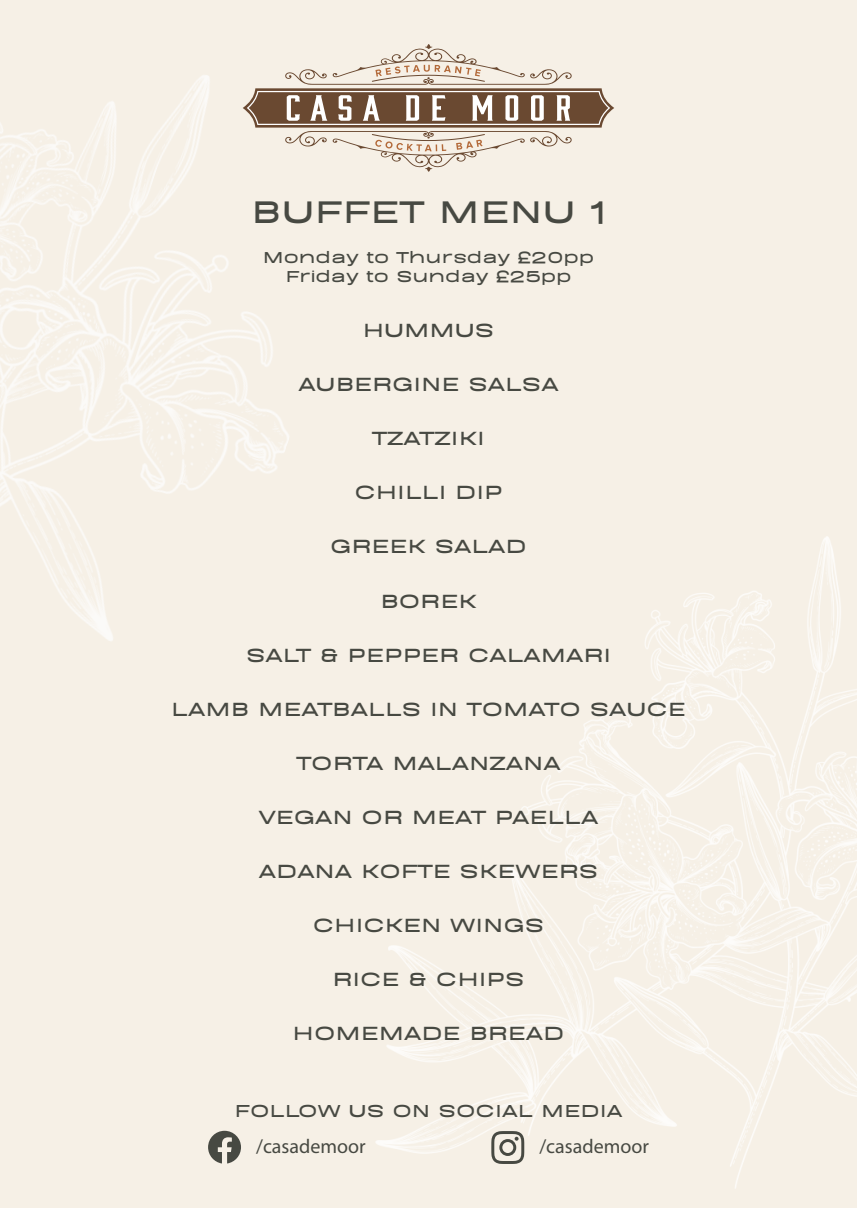
<style>
.page{position:relative;width:857px;height:1208px;background:#fff}
.page>*{position:absolute;margin:0;border:0;box-sizing:border-box;transform-origin:0 0}
.t1{font:900 36px "BD Sans";color:#474942}
.t2{font:900 22px "BD Sans";color:#474942}
.t3{font:20px "Myriad Pro";color:#474942}
.t4{font:900 20px "BD Sans";color:#474942}
.t5{font:900 18.2px/19.6px "BD Sans";color:#474942;text-align:center}
</style>
<div class="page">
<div style="left:0;top:0;width:856px;height:1208px;background:#f6f0e6"></div>
<img style="left:376px;top:536px;width:480px;height:652px">
<img style="left:0;top:75px;width:391px;height:723px">
<svg style="left:491px;top:1131px;width:33px;height:33px"></svg>
<svg style="left:208px;top:1130px;width:33px;height:33px"></svg>
<svg style="left:242px;top:44px;width:372px;height:128px"></svg>
<h1 class="t1" style="left:251px;top:194px;width:356px">BUFFET MENU 1</h1>
<p class="t5" style="left:263px;top:247px;width:333px">Monday to Thursday £20pp<br>Friday to Sunday £25pp</p>
<p class="t2" style="left:362px;top:320px;width:133px">HUMMUS</p>
<p class="t2" style="left:298px;top:374px;width:261px">AUBERGINE SALSA</p>
<p class="t2" style="left:372px;top:427px;width:114px">TZATZIKI</p>
<p class="t2" style="left:354px;top:482px;width:150px">CHILLI DIP</p>
<p class="t2" style="left:330px;top:536px;width:198px">GREEK SALAD</p>
<p class="t2" style="left:380px;top:590px;width:98px">BOREK</p>
<p class="t2" style="left:246px;top:644px;width:366px">SALT &amp; PEPPER CALAMARI</p>
<p class="t2" style="left:171px;top:698px;width:515px">LAMB MEATBALLS IN TOMATO SAUCE</p>
<p class="t2" style="left:296px;top:752px;width:266px">TORTA MALANZANA</p>
<p class="t2" style="left:259px;top:806px;width:341px">VEGAN OR MEAT PAELLA</p>
<p class="t2" style="left:259px;top:860px;width:340px">ADANA KOFTE SKEWERS</p>
<p class="t2" style="left:312px;top:914px;width:233px">CHICKEN WINGS</p>
<p class="t2" style="left:332px;top:968px;width:193px">RICE &amp; CHIPS</p>
<p class="t2" style="left:292px;top:1022px;width:273px">HOMEMADE BREAD</p>
<p class="t4" style="left:234px;top:1100px;width:389px">FOLLOW US ON SOCIAL MEDIA</p>
<p class="t3" style="left:256px;top:1134px;width:111px">/casademoor</p>
<p class="t3" style="left:539px;top:1134px;width:111px">/casademoor</p>
</div>
